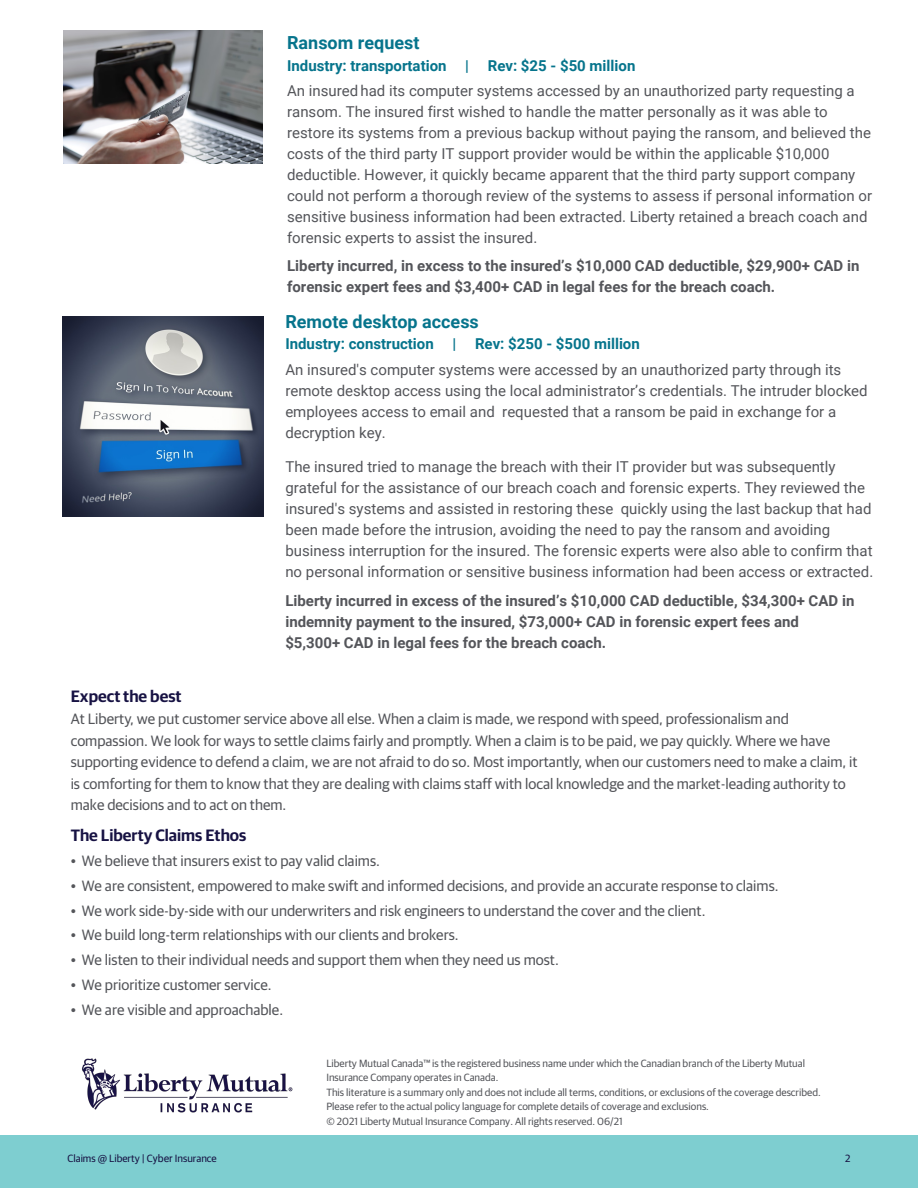
<style>
.page{position:relative;width:918px;height:1188px;background:#fff}
.page>*{position:absolute;margin:0;border:0;box-sizing:border-box;transform-origin:0 0}
.t1{font:700 18px "Roboto";color:#06748c}
.t2{font:600 16.5px "Guardian Sans";color:#171243}
.t3{font:15px/21px "Roboto";color:#54555a}
.t4{font:15px/21.6px "Guardian Sans";color:#54555a}
.t5{font:700 15px/21px "Roboto";color:#54555a}
.t6{font:700 15px "Roboto";color:#06748c}
.t7{font:10.5px/14.5px "Guardian Sans";color:#54555a}
.t8{font:10.5px "Guardian Sans";color:#171243}
.s1{font-style:inherit}
.s2{font-family:"Roboto"}
</style>
<div class="page">
<div style="left:0;top:1135px;width:918px;height:53px;background:#7eced0"></div>
<img style="left:63px;top:316px;width:201px;height:201px">
<img style="left:82px;top:1058px;width:211px;height:55px">
<img style="left:64px;top:31px;width:199px;height:132px">
<p class="t1" style="left:287px;top:30px;width:134px">Ransom <span class="s1">r</span>equest</p>
<p class="t6" style="left:287px;top:55px;width:350px">Industry: transportation | Rev: $25 - $50 million</p>
<p class="t3" style="left:287px;top:80px;width:586px">An insured had its computer systems accessed by an unauthorized party requesting a ransom. The insured first wished to handle the matter personally as it was able to restore its systems from a previous backup without paying the ransom<span class="s1">,</span> and believed the costs of the third party IT support provider would be within the applicable $10,000 deductible. However, it quickly became apparent that the third party support company could not perform a thorough review of the systems to assess if personal information or sensitive business information had been extracted. Liberty retained a breach coach and forensic experts to assist the insured.</p>
<p class="t5" style="left:287px;top:255px;width:574px">Liberty incurred, in excess to the insured’s $10,000 <span class="s1">CAD</span> deductible, $29,9<span class="s1">00+</span> CAD in forensic expert fees and $3,4<span class="s1">00+</span> CAD in legal fees for the breach coach.</p>
<p class="t1" style="left:285px;top:309px;width:195px">Remote <span class="s1">d</span>esktop <span class="s1">a</span>ccess</p>
<p class="t6" style="left:285px;top:333px;width:356px">Industry: construction | Rev: $250 - $500 million</p>
<p class="t3" style="left:285px;top:358px;width:584px">An insured's computer systems were accessed by an unauthorized party through its remote desktop access using the local administrator’s credentials. The intruder blocked employees access to email and requested that a ransom be paid in exchange for a decryption key.</p>
<p class="t3" style="left:285px;top:456px;width:589px">The insured tried to manage the breach with their IT provider but was subsequently grateful for the assistance of our breach coach and forensic experts. They reviewed the insured's systems and assisted in restoring these quickly using the last backup that had been made before the intrusion, avoiding the need to pay the ransom and avoiding business interruption for the insured. The forensic experts were also able to confirm that no personal information or sensitive business information had been access or extracted.</p>
<p class="t5" style="left:285px;top:589px;width:571px">Liberty incurred in excess of the insured’s $10,000 <span class="s1">CAD</span> deductible, $34,3<span class="s1">00+</span> CAD in indemnity payment to the insured, $73,0<span class="s1">00+</span> CAD in forensic expert fees and $5,3<span class="s1">00+</span> CAD in legal fees for the breach coach.</p>
<p class="t2" style="left:71px;top:684px;width:112px">Expect the best</p>
<p class="t4" style="left:71px;top:707px;width:789px">At Liberty, we put customer service above all else. When a claim is made, we respond with speed, professionalism and compassion. We look for ways to settle claims fairly and promptly. When a claim is to be paid, we pay quickly. Where we have supporting evidence to defend a claim, we are not afraid to do so. Most importantly, when our customers need to make a claim, it is comforting for them to know that they are dealing with claims staff with local knowledge and the market-leading authority to make decisions and to act on them.</p>
<p class="t2" style="left:71px;top:823px;width:177px">The Liberty Claims Ethos</p>
<p class="t4" style="left:71px;top:849px;width:311px">• We believe that insurers exist to pay valid claims.</p>
<p class="t4" style="left:71px;top:874px;width:709px">• We are consistent, empowered to make swift and informed decisions, and provide an accurate response to claims.</p>
<p class="t4" style="left:71px;top:898px;width:636px">• We work side-by-side with our underwriters and risk engineers to understand the cover and the client.</p>
<p class="t4" style="left:71px;top:923px;width:390px">• We build long-term relationships with our clients and brokers.</p>
<p class="t4" style="left:71px;top:948px;width:490px">• We listen to their individual needs and support them when they need us most.</p>
<p class="t4" style="left:71px;top:973px;width:203px">• We prioritize customer service.</p>
<p class="t4" style="left:71px;top:997px;width:214px">• We are visible and approachable.</p>
<p class="t7" style="left:326px;top:1055px;width:496px">Liberty Mutual Canada™ is the registered business name under which the Canadian branch of the Liberty Mutual Insurance Company operates in Canada.<br>This literature is a summary only and does not include all terms, conditions, or exclusions of the coverage described.<br>Please refer to the actual policy language for complete details of coverage and exclusions.<br>© 2021 Liberty Mutual Insurance Company. All rights reserved. 06/21</p>
<p class="t8" style="left:68px;top:1151px;width:151px">Claims @ Liberty | C<span class="s2">yber</span> Insurance</p>
<p class="t8" style="left:845px;top:1151px;width:7px">2</p>
</div>
